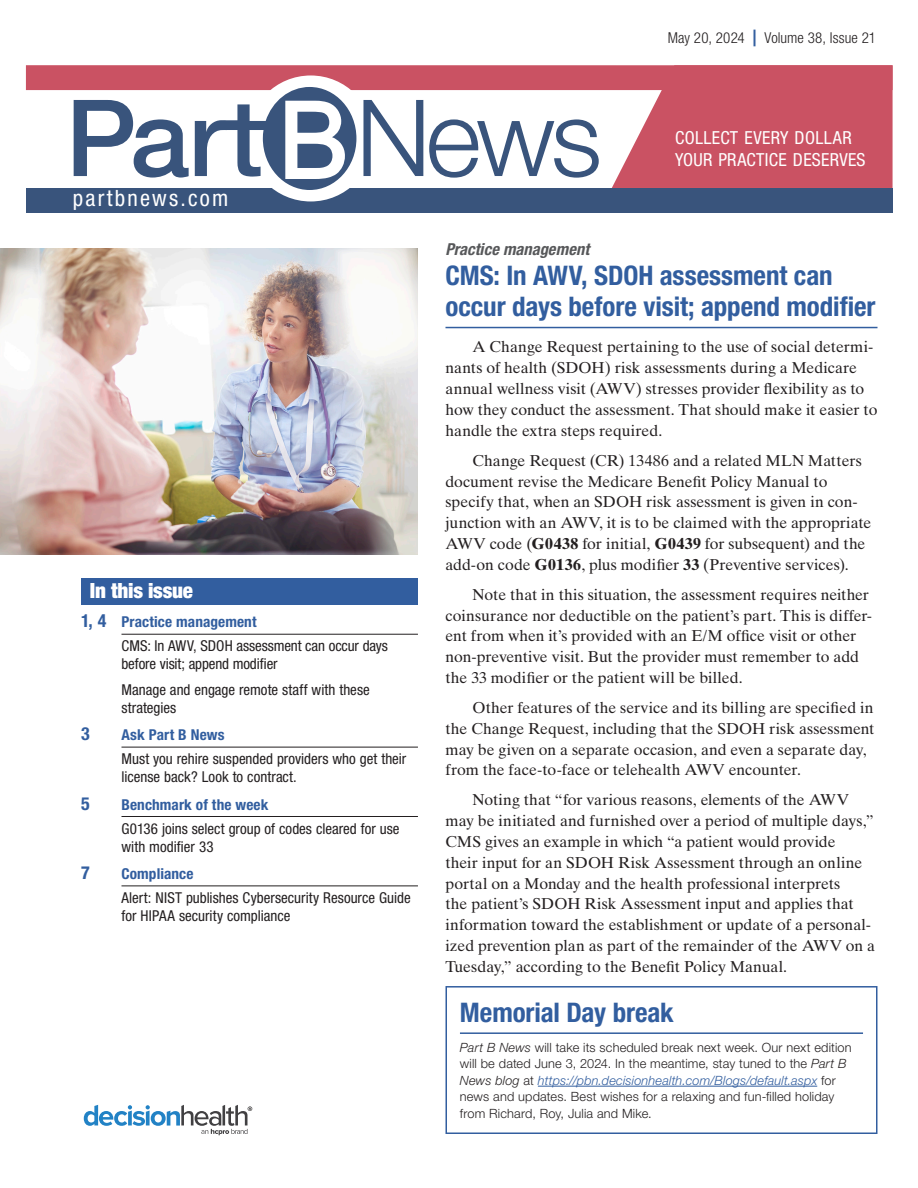
<style>
.page{position:relative;width:918px;height:1188px;background:#fff}
.page>*{position:absolute;margin:0;border:0;box-sizing:border-box;transform-origin:0 0}
.head{font:700 condensed 27px/30.6px "Helvetica Neue LT Std";color:#325e9f}
.t1{font:condensed 22.5px "Helvetica Neue LT Std";letter-spacing:.1em;color:#fff}
.subhead{font:900 condensed 21px "Helvetica Neue LT Std";letter-spacing:-.01em;color:#fff}
.t2{font:condensed 18px/21.6px "Helvetica Neue LT Std";letter-spacing:.02em;color:#fff}
.toc_subhead{font:700 condensed 18px "Helvetica Neue LT Std";color:#325e9f}
.kicker{font:italic 700 condensed 16.5px "Helvetica Neue LT Std";letter-spacing:.005em;color:#57585a}
.body{font:15.75px/20.9px "Times Ten LT Std";color:#231f20}
.toc_body_text{font:condensed 15px/18px "Helvetica Neue LT Std";color:#231f20}
.toc_subhead-2{font:700 condensed 15px "Helvetica Neue LT Std";letter-spacing:.005em;color:#325e9f}
.body-2{font:300 condensed 15px "Helvetica Neue LT Std";letter-spacing:.005em;color:#231f20}
.body-sidebar{font:300 12.75px/16.5px "Helvetica Neue LT Std";letter-spacing:.015em;color:#231f20}
.s1{font-size:18px}
.s2{font-weight:500;font-size:22.5px;color:#325e9f}
.s3{font-weight:700}
.s4{font-style:italic}
.s5{font-style:italic;color:#325e9f}
</style>
<div class="page">
<hr style="left:446px;top:327px;width:432px;height:1px;background:#325e9f">
<svg style="left:84px;top:1105px;width:168px;height:30px"></svg>
<svg style="left:612px;top:90px;width:281px;height:98px;background:#ce6171"></svg>
<div style="left:26px;top:65px;width:867px;height:25px;background:#ca5263"></div>
<div style="left:26px;top:188px;width:867px;height:25px;background:#39547c"></div>
<div style="left:248px;top:75px;width:126px;height:126px;background:#fff;border-radius:50%"></div>
<svg style="left:74px;top:100px;width:115px;height:78px"></svg>
<svg style="left:195px;top:87px;width:161px;height:103px"></svg>
<svg style="left:363px;top:100px;width:60px;height:76px"></svg>
<svg style="left:429px;top:119px;width:170px;height:59px"></svg>
<hr style="left:460px;top:1032px;width:403px;height:2px;background:#325e9f">
<hr style="left:538px;top:1086px;width:279px;height:1px;background:#325e9f">
<div style="left:446px;top:986px;width:432px;height:148px;border:2px solid #325e9f"></div>
<hr style="left:122px;top:634px;width:296px;height:1px;background:#231f20">
<hr style="left:122px;top:747px;width:296px;height:1px;background:#231f20">
<hr style="left:122px;top:816px;width:296px;height:1px;background:#231f20">
<hr style="left:122px;top:886px;width:296px;height:1px;background:#231f20">
<div style="left:81px;top:578px;width:336px;height:27px;background:#325e9f"></div>
<img style="left:0;top:248px;width:417px;height:306px">
<p class="t1" style="left:73px;top:185px;width:157px">partbnews.com</p>
<p class="subhead" style="left:90px;top:578px;width:105px">In this issue</p>
<p class="toc_subhead-2" style="left:81px;top:613px;width:177px"><span class="s1">1, 4</span> Practice management</p>
<p class="toc_body_text" style="left:122px;top:637px;width:268px">CMS: In AWV, SDOH assessment can occur days before visit; append modifier</p>
<p class="toc_body_text" style="left:122px;top:681px;width:250px">Manage and engage remote staff with these strategies</p>
<p class="toc_subhead" style="left:81px;top:723px;width:10px">3</p>
<p class="toc_subhead-2" style="left:121px;top:726px;width:105px">Ask Part B News</p>
<p class="toc_body_text" style="left:122px;top:750px;width:286px">Must you rehire suspended providers who get their license back? Look to contract.</p>
<p class="toc_subhead" style="left:81px;top:792px;width:10px">5</p>
<p class="toc_subhead-2" style="left:121px;top:795px;width:148px">Benchmark of the week</p>
<p class="toc_body_text" style="left:122px;top:819px;width:280px">G0136 joins select group of codes cleared for use with modifier 33</p>
<p class="toc_subhead" style="left:81px;top:862px;width:10px">7</p>
<p class="toc_subhead-2" style="left:121px;top:865px;width:74px">Compliance</p>
<p class="toc_body_text" style="left:122px;top:889px;width:291px">Alert: NIST publishes Cybersecurity Resource Guide for HIPAA security compliance</p>
<p class="body-2" style="left:668px;top:29px;width:210px">May 20, 2024 <span class="s2">|</span> Volume 38, Issue 21</p>
<p class="t2" style="left:675px;top:127px;width:192px">COLLECT EVERY DOLLAR<br>YOUR PRACTICE DESERVES</p>
<p class="kicker" style="left:446px;top:239px;width:145px">Practice management</p>
<p class="head" style="left:446px;top:260px;width:432px">CMS: In AWV, SDOH assessment can occur days before visit; append modifier</p>
<p class="body" style="left:446px;top:337px;width:433px;text-indent:27px">A Change Request pertaining to the use of social determi&shy;nants of health (SDOH) risk assessments during a Medicare annual wellness visit (AWV) stresses provider flexibility as to how they conduct the assessment. That should make it easier to handle the extra steps required.</p>
<p class="body" style="left:446px;top:450px;width:427px;text-indent:27px">Change Request (CR) 13486 and a related MLN Matters document revise the Medicare Benefit Policy Manual to specify that, when an SDOH risk assessment is given in con&shy;junction with an AWV, it is to be claimed with the appropriate AWV code (<span class="s3">G0438</span> for initial, <span class="s3">G0439</span> for subsequent) and the add-on code <span class="s3">G0136</span>, plus modifier <span class="s3">33</span> (Preventive services).</p>
<p class="body" style="left:446px;top:584px;width:428px;text-indent:27px">Note that in this situation, the assessment requires neither coinsurance nor deductible on the patient’s part. This is differ&shy;ent from when it’s provided with an E/M office visit or other non-preventive visit. But the provider must remember to add the 33 modifier or the patient will be billed.</p>
<p class="body" style="left:446px;top:697px;width:431px;text-indent:27px">Other features of the service and its billing are specified in the Change Request, including that the SDOH risk assessment may be given on a separate occasion, and even a separate day, from the face-to-face or telehealth AWV encounter.</p>
<p class="body" style="left:446px;top:789px;width:431px;text-indent:27px">Noting that “for various reasons, elements of the AWV may be initiated and furnished over a period of multiple days,” CMS gives an example in which “a patient would provide<br>their input for an SDOH Risk Assessment through an online portal on a Monday and the health professional interprets<br>the patient’s SDOH Risk Assessment input and applies that information toward the establishment or update of a personal&shy;ized prevention plan as part of the remainder of the AWV on a Tuesday,” according to the Benefit Policy Manual.</p>
<p class="head" style="left:460px;top:996px;width:215px">Memorial Day break</p>
<p class="body-sidebar" style="left:460px;top:1039px;width:393px"><span class="s4">Part B News</span> will take its scheduled break next week. Our next edition will be dated June 3, 2024. In the meantime, stay tuned to the <span class="s4">Part B News blog</span> at <span class="s5">https://pbn.decisionhealth.com/Blogs/default.aspx</span> for news and updates. Best wishes for a relaxing and fun-filled holiday from Richard, Roy, Julia and Mike.</p>
</div>
